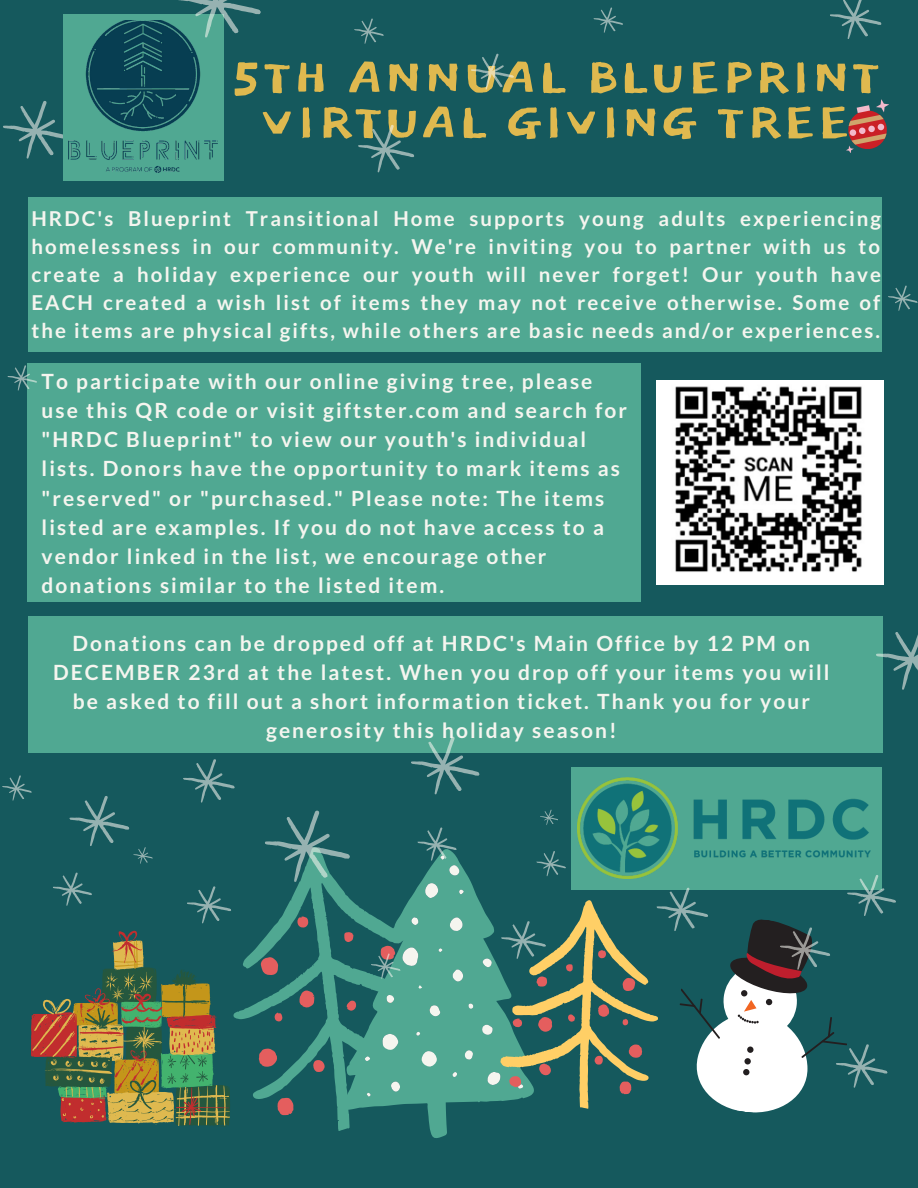
<style>
.page{position:relative;width:918px;height:1188px;background:#15595d}
.page>*{position:absolute;margin:0;border:0;box-sizing:border-box;transform-origin:0 0}
.t1{font:63px/45px "Dokdo";color:#dfb94f;text-align:center}
.t2{font:700 21px/29.2px "Lato";letter-spacing:.1em;color:#f5f5ef;text-align:center}
.t3{font:700 20.4px/28.2px "Lato";letter-spacing:.1em;color:#f5f5ef;text-align:justify}
</style>
<div class="page">
<svg style="left:242px;top:901px;width:98px;height:217px"></svg>
<svg style="left:340px;top:896px;width:107px;height:242px"></svg>
<svg style="left:362px;top:860px;width:136px;height:246px;fill:#50a892"></svg>
<div style="left:28px;top:198px;width:854px;height:154px;background:#50a892"></div>
<div style="left:28px;top:364px;width:613px;height:238px;background:#50a892"></div>
<div style="left:28px;top:616px;width:855px;height:136px;background:#50a892"></div>
<svg style="left:265px;top:810px;width:85px;height:86px"></svg>
<svg style="left:358px;top:124px;width:56px;height:49px"></svg>
<svg style="left:415px;top:827px;width:43px;height:40px"></svg>
<img style="left:656px;top:381px;width:228px;height:204px">
<svg style="left:471px;top:53px;width:43px;height:37px"></svg>
<svg style="left:3px;top:101px;width:60px;height:58px"></svg>
<svg style="left:846px;top:99px;width:43px;height:54px"></svg>
<svg style="left:593px;top:7px;width:30px;height:26px"></svg>
<svg style="left:354px;top:18px;width:30px;height:26px"></svg>
<svg style="left:830px;top:0;width:52px;height:39px"></svg>
<svg style="left:888px;top:285px;width:30px;height:26px"></svg>
<svg style="left:7px;top:363px;width:31px;height:32px"></svg>
<svg style="left:369px;top:950px;width:33px;height:34px"></svg>
<svg style="left:876px;top:632px;width:42px;height:58px"></svg>
<div style="left:571px;top:767px;width:311px;height:123px;background:#50a892"></div>
<img style="left:581px;top:777px;width:288px;height:30px">
<div style="left:63px;top:14px;width:160px;height:167px;background:#50a892"></div>
<svg style="left:178px;top:0;width:83px;height:51px"></svg>
<img style="left:68px;top:20px;width:150px;height:152px">
<svg style="left:406px;top:736px;width:77px;height:59px"></svg>
<svg style="left:2px;top:752px;width:235px;height:375px"></svg>
<svg style="left:498px;top:807px;width:398px;height:306px"></svg>
<p class="t1" style="left:230px;top:57px;width:653px">5TH ANNUAL BLUEPRINT<br>VIRTUAL GIVING TREE</p>
<p class="t3" style="left:31px;top:204px;width:851px">HRDC's Blueprint Transitional Home supports young adults experiencing homelessness in our community. We're inviting you to partner with us to create a holiday experience our youth will never forget! Our youth have EACH created a wish list of items they may not receive otherwise. Some of the items are physical gifts, while others are basic needs and/or experiences.</p>
<p class="t2" style="left:42px;top:366px;width:587px;text-align:left">To participate with our online giving tree, please use this QR code or visit giftster.com and search for "HRDC Blueprint" to view our youth's individual lists. Donors have the opportunity to mark items as "reserved" or "purchased." Please note: The items listed are examples. If you do not have access to a vendor linked in the list, we encourage other donations similar to the listed item.</p>
<p class="t2" style="left:53px;top:628px;width:778px">Donations can be dropped off at HRDC's Main Office by 12 PM on DECEMBER 23rd at the latest. When you drop off your items you will be asked to fill out a short information ticket. Thank you for your generosity this holiday season!</p>
</div>
